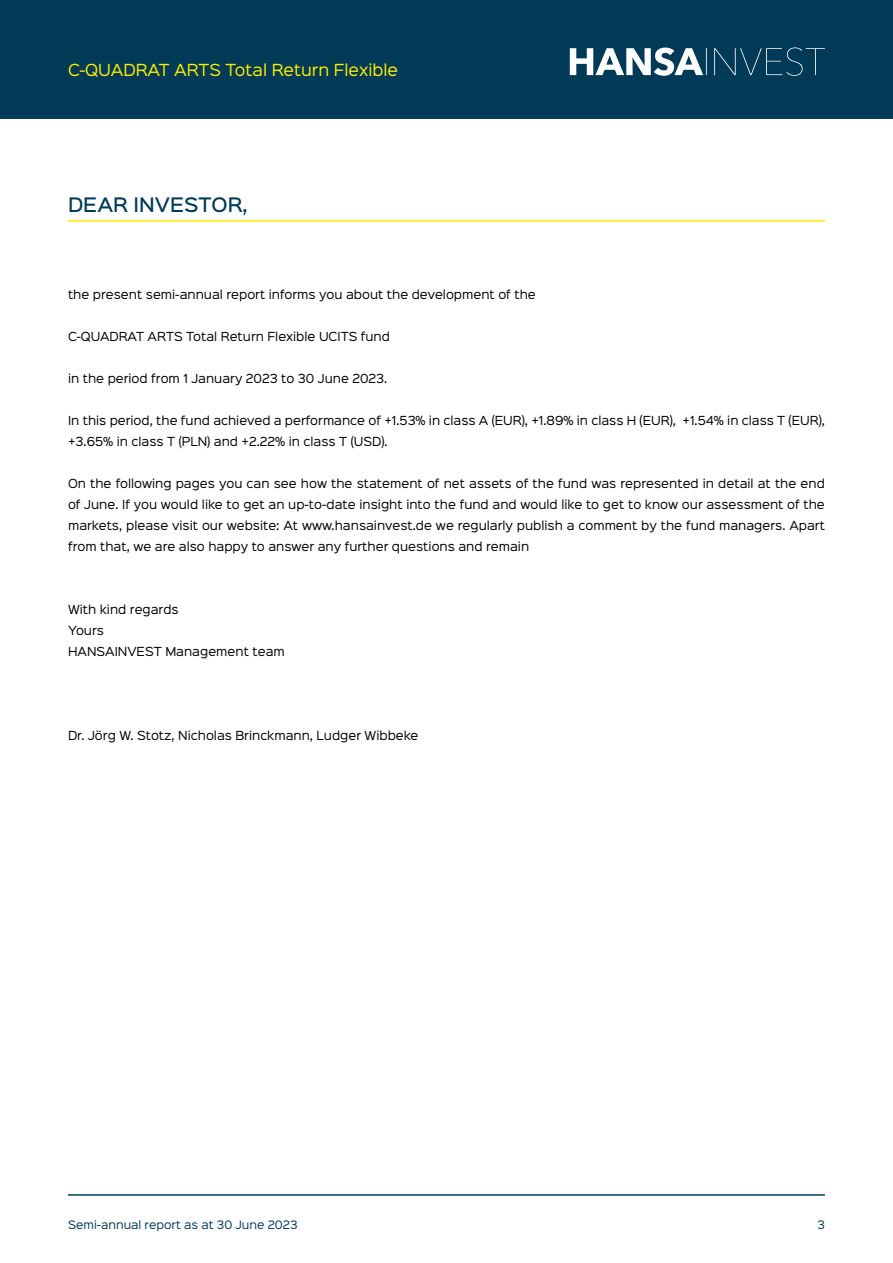
<style>
.page{position:relative;width:893px;height:1263px;background:#fff}
.page>*{position:absolute;margin:0;border:0;box-sizing:border-box;transform-origin:0 0}
.t1{font:500 18px "Sinkin Sans 500";color:#003a56}
.t2{font:15px "Sinkin Sans 400";color:#ffed00}
.t3{font:11.25px/21px "Sinkin Sans 400";color:#000}
.t4{font:10.5px "Sinkin Sans 400";color:#003a56}
</style>
<div class="page">
<div style="left:0;top:0;width:893px;height:119px;background:#003a56"></div>
<svg style="left:570px;top:47px;width:255px;height:29px"></svg>
<hr style="left:68px;top:1194px;width:757px;height:2px;background:#003a56">
<hr style="left:68px;top:220px;width:757px;height:2px;background:#ffed00">
<h2 class="t2" style="left:68px;top:57px;width:331px">C-QUADRAT ARTS Total Return Flexible</h2>
<h1 class="t1" style="left:68px;top:189px;width:181px">DEAR INVESTOR,</h1>
<p class="t3" style="left:68px;top:283px;width:469px">the present semi-annual report informs you about the development of the</p>
<p class="t3" style="left:68px;top:325px;width:323px">C-QUADRAT ARTS Total Return Flexible UCITS fund</p>
<p class="t3" style="left:68px;top:367px;width:321px">in the period from 1 January 2023 to 30 June 2023.</p>
<p class="t3" style="left:68px;top:409px;width:758px">In this period, the fund achieved a performance of +1.53% in class A (EUR), +1.89% in class H (EUR), +1.54% in class T (EUR), +3.65% in class T (PLN) and +2.22% in class T (USD).</p>
<p class="t3" style="left:68px;top:472px;width:758px;text-align:justify">On the following pages you can see how the statement of net assets of the fund was represented in detail at the end of June. If you would like to get an up-to-date insight into the fund and would like to get to know our assessment of the markets, please visit our website: At www.hansainvest.de we regularly publish a comment by the fund managers. Apart from that, we are also happy to answer any further questions and remain</p>
<p class="t3" style="left:68px;top:598px;width:218px">With kind regards<br>Yours<br>HANSAINVEST Management team</p>
<p class="t3" style="left:68px;top:724px;width:352px">Dr. Jörg W. Stotz, Nicholas Brinckmann, Ludger Wibbeke</p>
<p class="t4" style="left:68px;top:1216px;width:231px">Semi-annual report as at 30 June 2023</p>
<p class="t4" style="left:817px;top:1216px;width:9px">3</p>
</div>
